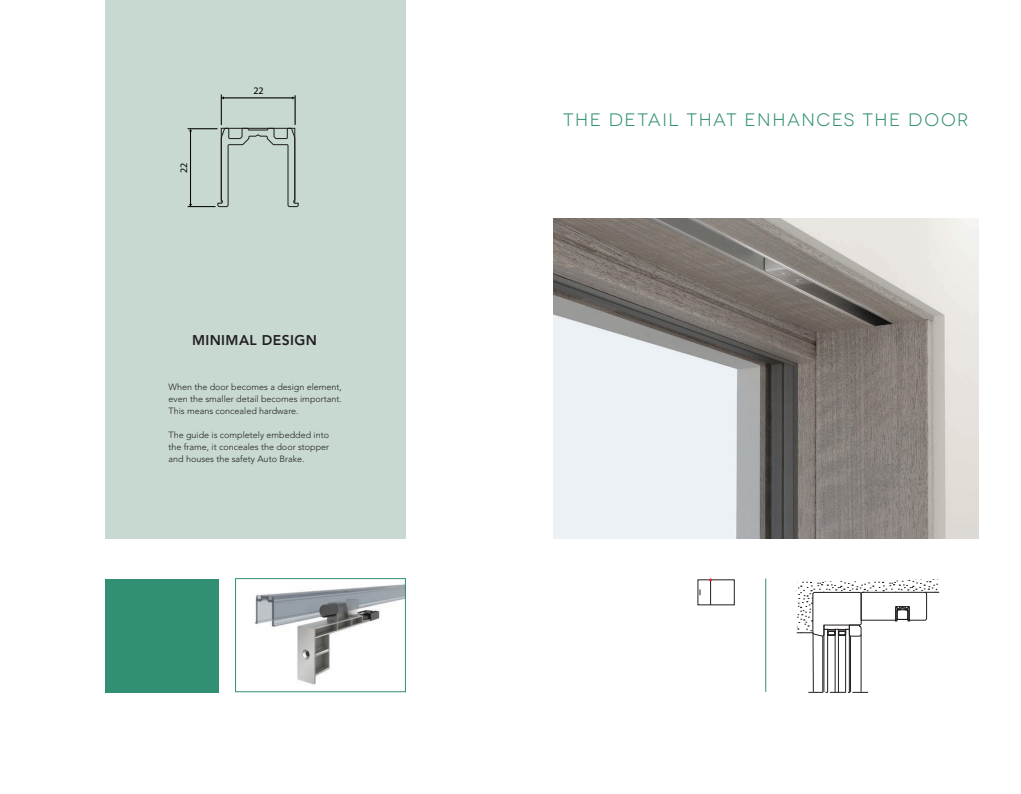
<style>
.page{position:relative;width:1021px;height:794px;background:#fff}
.page>*{position:absolute;margin:0;border:0;box-sizing:border-box;transform-origin:0 0}
.t1{font:18px "Novecentowide";letter-spacing:.085em;color:#318f73}
.t2{font:800 14px "Avenir";letter-spacing:.03em;color:#231f20}
.t3{font:10px "Myriad Pro";color:#000}
.t4{font:10px "Myriad Pro";color:#010000}
.t5{font:300 9px/12px "Avenir";color:#231f20;text-align:justify}
</style>
<div class="page">
<div style="left:105px;top:0;width:300px;height:539px;background:#c7d9d1"></div>
<img style="left:553px;top:218px;width:425px;height:321px">
<svg style="left:795px;top:579px;width:144px;height:114px"></svg>
<svg style="left:709px;top:578px;width:3px;height:27px"></svg>
<hr style="left:765px;top:578px;width:1px;height:114px;background:#318f73">
<img style="left:255px;top:584px;width:148px;height:101px">
<div style="left:235px;top:578px;width:170px;height:114px;border:1px solid #318f73"></div>
<svg style="left:188px;top:128px;width:111px;height:79px"></svg>
<hr style="left:221px;top:95px;width:1px;height:30px;background:#000">
<hr style="left:295px;top:95px;width:1px;height:30px;background:#000">
<hr style="left:223px;top:98px;width:70px;height:1px;background:#000">
<div style="left:105px;top:579px;width:113px;height:113px;background:#318f73"></div>
<p class="t3" style="left:178px;top:173px;width:12px;rotate:-90deg">22</p>
<p class="t4" style="left:253px;top:86px;width:12px">22</p>
<p class="t2" style="left:192px;top:332px;width:126px">MINIMAL DESIGN</p>
<p class="t5" style="left:168px;top:380px;width:175px">When the door becomes a design element,</p>
<p class="t5" style="left:168px;top:392px;width:175px">even the smaller detail becomes important.</p>
<p class="t5" style="left:168px;top:404px;width:131px">This means concealed hardware.</p>
<p class="t5" style="left:168px;top:428px;width:162px">The guide is completely embedded into the frame, it conceales the door stopper and houses the safety Auto Brake.</p>
<p class="t1" style="left:563px;top:109px;width:407px">THE DETAIL THAT ENHANCES THE DOOR</p>
</div>
